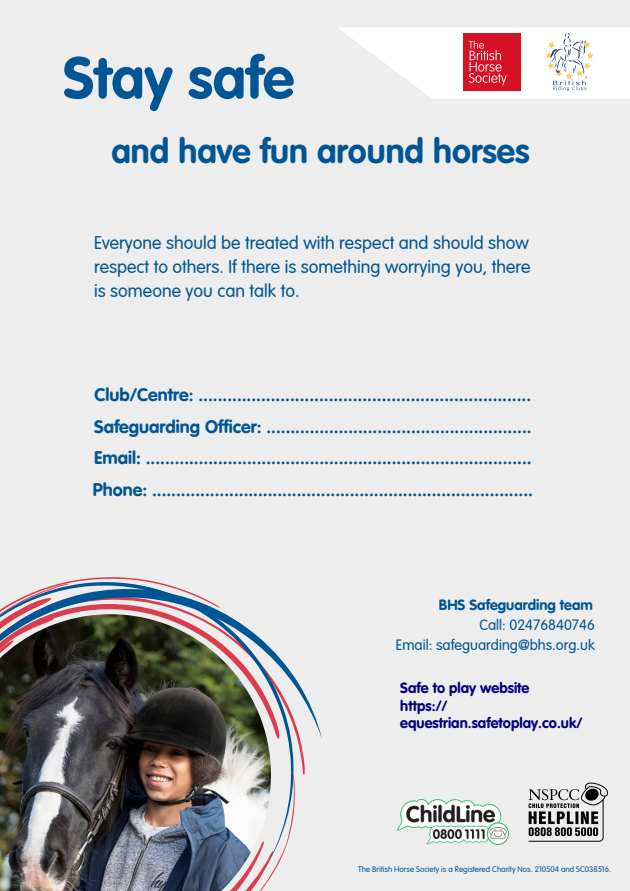
<style>
.page{position:relative;width:630px;height:891px;background:#ededed}
.page>*{position:absolute;margin:0;border:0;box-sizing:border-box;transform-origin:0 0}
.t1{font:700 58px "VAG Rounded Std";color:#005694}
.t2{font:700 34px "VAG Rounded Std";color:#005694}
.t3{font:18px "VAG Rounded Bold";color:#005694}
.t4{font:300 18px/24px "VAG Rounded";color:#005694;text-align:justify}
.t5{font:700 14.8px/17.6px "VAG Rounded Std";color:#000080}
.t6{font:300 14.8px "VAG Rounded";color:#005694}
.t7{font:14.8px "VAG Rounded Bold";color:#005694}
.t8{font:300 8px "VAG Rounded";color:#005694}
</style>
<div class="page">
<svg style="left:339px;top:28px;width:291px;height:70px;fill:#fff"></svg>
<img style="left:464px;top:34px;width:57px;height:57px">
<svg style="left:0;top:577px;width:322px;height:292px"></svg>
<img style="left:546px;top:34px;width:48px;height:57px">
<img style="left:0;top:614px;width:271px;height:277px">
<img style="left:397px;top:799px;width:111px;height:45px">
<img style="left:528px;top:782px;width:80px;height:60px">
<p class="t1" style="left:63px;top:54px;width:233px">Stay safe</p>
<p class="t2" style="left:111px;top:137px;width:420px">and have fun around horses</p>
<p class="t4" style="left:94px;top:231px;width:438px">Everyone should be treated with respect and should show respect to others. If there is something worrying you, there is someone you can talk to.</p>
<p class="t3" style="left:95px;top:388px;width:438px">Club/Centre: .....................................................................</p>
<p class="t3" style="left:94px;top:419px;width:439px">Safeguarding Officer: .......................................................</p>
<p class="t3" style="left:94px;top:451px;width:439px">Email: ................................................................................</p>
<p class="t3" style="left:93px;top:482px;width:442px">Phone: ...............................................................................</p>
<p class="t7" style="left:439px;top:598px;width:155px">BHS Safeguarding team</p>
<p class="t6" style="left:479px;top:617px;width:117px">Call: 02476840746</p>
<p class="t6" style="left:396px;top:636px;width:200px">Email: safeguarding@bhs.org.uk</p>
<p class="t5" style="left:400px;top:680px;width:184px">Safe to play website<br>https:// equestrian.safetoplay.co.uk/</p>
<p class="t8" style="left:358px;top:865px;width:254px">The British Horse Society is a Registered Charity Nos. 210504 and SC038516.</p>
</div>
